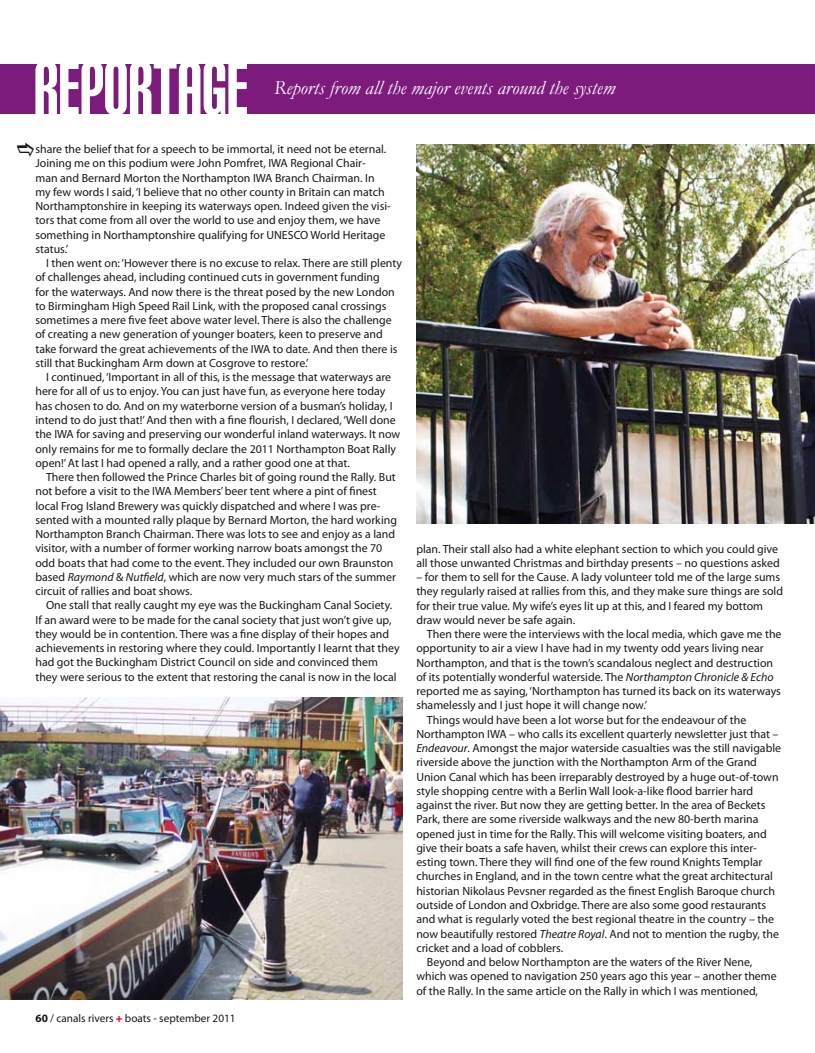
<style>
.page{position:relative;width:815px;height:1053px;background:#fff}
.page>*{position:absolute;margin:0;border:0;box-sizing:border-box;transform-origin:0 0}
.t1{font:italic 20px "Garamond";color:#fff}
.t2{font:11.88px/14.2px "Myriad Pro";color:#1a171c}
.t3{font:11.25px "Myriad Pro";color:#1a171c}
.s1{font-style:italic}
.s2{font-weight:700}
.s3{font-weight:900;color:#e2001a}
</style>
<div class="page">
<div style="left:0;top:64px;width:815px;height:50px;background:#7d1b7d"></div>
<svg style="left:35px;top:64px;width:212px;height:50px"></svg>
<img style="left:416px;top:144px;width:399px;height:379px">
<img style="left:0;top:697px;width:402px;height:302px">
<h1 class="t1" style="left:274px;top:74px;width:343px">Reports from all the major events around the system</h1>
<p class="t2" style="left:35px;top:142px;width:357px">share the belief that for a speech to be immortal, it need not be eternal.<br>Joining me on this podium were John Pomfret, IWA Regional Chair&shy;man and Bernard Morton the Northampton IWA Branch Chairman. In my few words I said, ‘I believe that no other county in Britain can match Northamptonshire in keeping its waterways open. Indeed given the visi&shy;tors that come from all over the world to use and enjoy them, we have something in Northamptonshire qualifying for UNESCO World Heritage status.’</p>
<p class="t2" style="left:35px;top:256px;width:368px;text-indent:11px">I then went on: ‘However there is no excuse to relax. There are still plenty of challenges ahead, including continued cuts in government funding<br>for the waterways. And now there is the threat posed by the new London to Birmingham High Speed Rail Link, with the proposed canal crossings sometimes a mere five feet above water level. There is also the challenge of creating a new generation of younger boaters, keen to preserve and take forward the great achievements of the IWA to date. And then there is still that Buckingham Arm down at Cosgrove to restore.’</p>
<p class="t2" style="left:35px;top:370px;width:366px;text-indent:11px">I continued, ‘Important in all of this, is the message that waterways are here for all of us to enjoy. You can just have fun, as everyone here today has chosen to do. And on my waterborne version of a busman’s holiday, I intend to do just that!’ And then with a fine flourish, I declared, ‘Well done the IWA for saving and preserving our wonderful inland waterways. It now only remains for me to formally declare the 2011 Northampton Boat Rally open!’ At last I had opened a rally, and a rather good one at that.</p>
<p class="t2" style="left:35px;top:469px;width:363px;text-indent:11px">There then followed the Prince Charles bit of going round the Rally. But not before a visit to the IWA Members’ beer tent where a pint of finest local Frog Island Brewery was quickly dispatched and where I was pre&shy;sented with a mounted rally plaque by Bernard Morton, the hard working Northampton Branch Chairman. There was lots to see and enjoy as a land visitor, with a number of former working narrow boats amongst the 70 odd boats that had come to the event. They included our own Braunston based <span class="s1">Raymond</span> &amp; <span class="s1">Nutfield</span>, which are now very much stars of the summer circuit of rallies and boat shows.</p>
<p class="t2" style="left:35px;top:598px;width:366px;text-indent:11px">One stall that really caught my eye was the Buckingham Canal Society.<br>If an award were to be made for the canal society that just won’t give up, they would be in contention. There was a fine display of their hopes and achievements in restoring where they could. Importantly I learnt that they had got the Buckingham District Council on side and convinced them they were serious to the extent that restoring the canal is now in the local</p>
<p class="t3" style="left:35px;top:1011px;width:202px"><span class="s2">60</span> / canals rivers <span class="s3">+</span> boats - september 2011</p>
<p class="t2" style="left:416px;top:541px;width:365px">plan. Their stall also had a white elephant section to which you could give all those unwanted Christmas and birthday presents – no questions asked</p>
<p class="t2" style="left:416px;top:569px;width:368px">– for them to sell for the Cause. A lady volunteer told me of the large sums they regularly raised at rallies from this, and they make sure things are sold for their true value. My wife’s eyes lit up at this, and I feared my bottom draw would never be safe again.</p>
<p class="t2" style="left:427px;top:626px;width:356px">Then there were the interviews with the local media, which gave me the</p>
<p class="t2" style="left:416px;top:641px;width:349px">opportunity to air a view I have had in my twenty odd years living near</p>
<p class="t2" style="left:416px;top:655px;width:358px">Northampton, and that is the town’s scandalous neglect and destruction</p>
<p class="t2" style="left:416px;top:669px;width:359px">of its potentially wonderful waterside. The <span class="s1">Northampton Chronicle &amp; Echo</span></p>
<p class="t2" style="left:416px;top:683px;width:366px">reported me as saying, ‘Northampton has turned its back on its waterways</p>
<p class="t2" style="left:416px;top:698px;width:232px">shamelessly and I just hope it will change now.’</p>
<p class="t2" style="left:427px;top:712px;width:321px">Things would have been a lot worse but for the endeavour of the</p>
<p class="t2" style="left:416px;top:726px;width:364px">Northampton IWA – who calls its excellent quarterly newsletter just that –</p>
<p class="t2" style="left:416px;top:740px;width:366px"><span class="s1">Endeavour</span>. Amongst the major waterside casualties was the still navigable</p>
<p class="t2" style="left:416px;top:755px;width:342px">riverside above the junction with the Northampton Arm of the Grand</p>
<p class="t2" style="left:416px;top:769px;width:364px">Union Canal which has been irreparably destroyed by a huge out-of-town</p>
<p class="t2" style="left:416px;top:783px;width:338px">style shopping centre with a Berlin Wall look-a-like flood barrier hard</p>
<p class="t2" style="left:416px;top:797px;width:351px">against the river. But now they are getting better. In the area of Beckets</p>
<p class="t2" style="left:416px;top:812px;width:344px">Park, there are some riverside walkways and the new 80-berth marina</p>
<p class="t2" style="left:416px;top:826px;width:352px">opened just in time for the Rally. This will welcome visiting boaters, and</p>
<p class="t2" style="left:416px;top:840px;width:342px">give their boats a safe haven, whilst their crews can explore this inter-</p>
<p class="t2" style="left:416px;top:854px;width:348px">esting town. There they will find one of the few round Knights Templar</p>
<p class="t2" style="left:416px;top:869px;width:358px">churches in England, and in the town centre what the great architectural</p>
<p class="t2" style="left:416px;top:883px;width:360px">historian Nikolaus Pevsner regarded as the finest English Baroque church</p>
<p class="t2" style="left:416px;top:897px;width:351px">outside of London and Oxbridge. There are also some good restaurants</p>
<p class="t2" style="left:416px;top:911px;width:359px">and what is regularly voted the best regional theatre in the country – the</p>
<p class="t2" style="left:416px;top:926px;width:364px">now beautifully restored <span class="s1">Theatre Royal</span>. And not to mention the rugby, the</p>
<p class="t2" style="left:416px;top:940px;width:148px">cricket and a load of cobblers.</p>
<p class="t2" style="left:427px;top:954px;width:327px">Beyond and below Northampton are the waters of the River Nene,</p>
<p class="t2" style="left:416px;top:968px;width:362px">which was opened to navigation 250 years ago this year – another theme</p>
<p class="t2" style="left:416px;top:983px;width:343px">of the Rally. In the same article on the Rally in which I was mentioned,</p>
</div>
